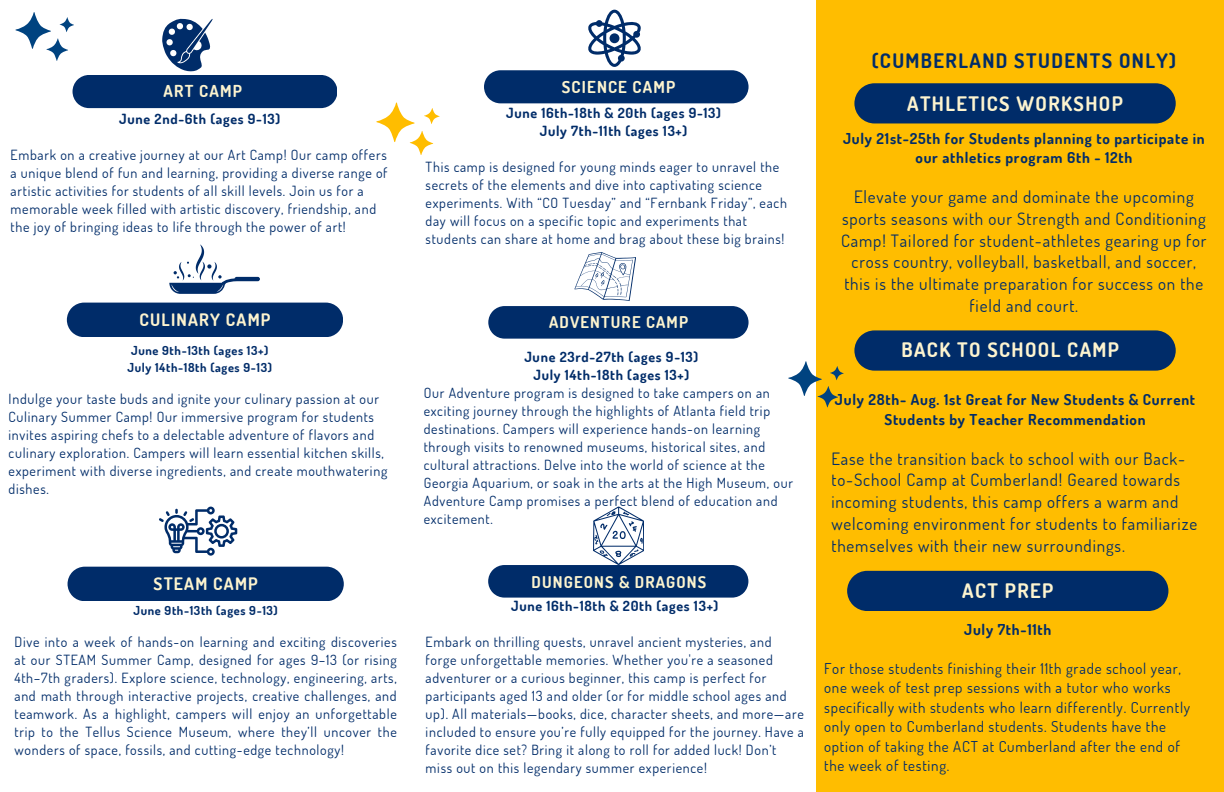
<style>
.page{position:relative;width:1224px;height:792px;background:#fff}
.page>*{position:absolute;margin:0;border:0;box-sizing:border-box;transform-origin:0 0}
.t1{font:700 20px "Dosis";letter-spacing:.07em;color:#fdf4cf}
.t2{font:700 20px "Dosis";letter-spacing:.07em;color:#002c69}
.t3{font:700 17.2px "Dosis";letter-spacing:.07em;color:#fdf4cf}
.t4{font:17px/21.8px "Dosis";letter-spacing:.05em;color:#002c69}
.t5{font:700 16.5px "Dosis";letter-spacing:.07em;color:#fdf4cf}
.t6{font:700 16.2px "Dosis";letter-spacing:.07em;color:#fdf4cf}
.t7{font:15px/19.5px "Dosis";letter-spacing:.05em;color:#002c69}
.t8{font:700 15px/19.5px "Dosis";letter-spacing:.05em;color:#002c69;text-align:center}
.t9{font:14px/18px "Dosis";letter-spacing:.05em;color:#002c69}
.t10{font:700 14px/18px "Dosis";letter-spacing:.05em;color:#002c69;text-align:center}
.t11{font:700 12.4px/16.1px "Dosis";letter-spacing:.05em;color:#002c69}
</style>
<div class="page">
<div style="left:816px;top:0;width:408px;height:792px;background:#ffbd00"></div>
<svg style="left:376px;top:102px;width:63px;height:53px"></svg>
<svg style="left:788px;top:361px;width:56px;height:46px"></svg>
<svg style="left:854px;top:330px;width:322px;height:41px;background:#0c3263"></svg>
<div style="left:854px;top:83px;width:322px;height:40px;background:#002c69"></div>
<svg style="left:484px;top:10px;width:264px;height:93px"></svg>
<div style="left:610px;top:33px;width:9px;height:10px;background:#002c69;border-radius:50%"></div>
<svg style="left:488px;top:252px;width:260px;height:87px"></svg>
<div style="left:847px;top:571px;width:321px;height:40px;background:#002c69"></div>
<svg style="left:169px;top:244px;width:91px;height:50px"></svg>
<div style="left:67px;top:303px;width:276px;height:34px;background:#002c69"></div>
<svg style="left:15px;top:12px;width:322px;height:96px"></svg>
<div style="left:68px;top:567px;width:276px;height:34px;background:#002c69"></div>
<svg style="left:159px;top:507px;width:78px;height:49px"></svg>
<svg style="left:488px;top:507px;width:260px;height:91px"></svg>
<p class="t5" style="left:164px;top:81px;width:80px">ART CAMP</p>
<p class="t10" style="left:119px;top:109px;width:163px">June 2nd-6th (ages 9-13)</p>
<p class="t9" style="left:11px;top:145px;width:378px">Embark on a creative journey at our Art Camp! Our camp offers a unique blend of fun and learning, providing a diverse range of artistic activities for students of all skill levels. Join us for a memorable week filled with artistic discovery, friendship, and the joy of bringing ideas to life through the power of art!</p>
<p class="t3" style="left:139px;top:309px;width:133px">CULINARY CAMP</p>
<p class="t11" style="left:127px;top:343px;width:146px">June 9th-13th (ages 13+)<br>July 14th-18th (ages 9-13)</p>
<p class="t9" style="left:9px;top:390px;width:380px">Indulge your taste buds and ignite your culinary passion at our Culinary Summer Camp! Our immersive program for students invites aspiring chefs to a delectable adventure of flavors and culinary exploration. Campers will learn essential kitchen skills, experiment with diverse ingredients, and create mouthwatering dishes.</p>
<p class="t3" style="left:154px;top:573px;width:106px">STEAM CAMP</p>
<p class="t11" style="left:133px;top:602px;width:146px">June 9th-13th (ages 9-13)</p>
<p class="t9" style="left:15px;top:632px;width:384px;text-align:justify">Dive into a week of hands-on learning and exciting discoveries at our STEAM Summer Camp, designed for ages 9–13 (or rising 4th–7th graders). Explore science, technology, engineering, arts, and math through interactive projects, creative challenges, and teamwork. As a highlight, campers will enjoy an unforgettable trip to the Tellus Science Museum, where they’ll uncover the wonders of space, fossils, and cutting-edge technology!</p>
<p class="t5" style="left:562px;top:76px;width:115px">SCIENCE CAMP</p>
<p class="t10" style="left:506px;top:103px;width:216px">June 16th-18th &amp; 20th (ages 9-13)<br>July 7th-11th (ages 13+)</p>
<p class="t9" style="left:426px;top:157px;width:363px">This camp is designed for young minds eager to unravel the secrets of the elements and dive into captivating science experiments. With “CO Tuesday” and “Fernbank Friday”, each day will focus on a specific topic and experiments that students can share at home and brag about these big brains!</p>
<p class="t6" style="left:549px;top:312px;width:140px">ADVENTURE CAMP</p>
<p class="t10" style="left:524px;top:348px;width:175px">June 23rd-27th (ages 9-13)<br>July 14th-18th (ages 13+)</p>
<p class="t9" style="left:424px;top:384px;width:371px">Our Adventure program is designed to take campers on an exciting journey through the highlights of Atlanta field trip destinations. Campers will experience hands-on learning through visits to renowned museums, historical sites, and cultural attractions. Delve into the world of science at the Georgia Aquarium, or soak in the arts at the High Museum, our Adventure Camp promises a perfect blend of education and excitement.</p>
<p class="t6" style="left:532px;top:572px;width:176px">DUNGEONS &amp; DRAGONS</p>
<p class="t10" style="left:511px;top:596px;width:209px">June 16th-18th &amp; 20th (ages 13+)</p>
<p class="t9" style="left:426px;top:632px;width:380px">Embark on thrilling quests, unravel ancient mysteries, and forge unforgettable memories. Whether you're a seasoned adventurer or a curious beginner, this camp is perfect for participants aged 13 and older (or for middle school ages and up). All materials—books, dice, character sheets, and more—are included to ensure you’re fully equipped for the journey. Have a favorite dice set? Bring it along to roll for added luck! Don’t miss out on this legendary summer experience!</p>
<h1 class="t2" style="left:872px;top:47px;width:306px">(CUMBERLAND STUDENTS ONLY)</h1>
<h1 class="t1" style="left:907px;top:90px;width:217px">ATHLETICS WORKSHOP</h1>
<p class="t8" style="left:843px;top:128px;width:363px">July 21st-25th for Students planning to participate in our athletics program 6th - 12th</p>
<p class="t4" style="left:841px;top:186px;width:367px;text-align:center">Elevate your game and dominate the upcoming sports seasons with our Strength and Conditioning Camp! Tailored for student-athletes gearing up for cross country, volleyball, basketball, and soccer, this is the ultimate preparation for success on the field and court.</p>
<h1 class="t1" style="left:901px;top:336px;width:219px">BACK TO SCHOOL CAMP</h1>
<p class="t8" style="left:835px;top:390px;width:362px">July 28th- Aug. 1st Great for New Students &amp; Current<br>Students by Teacher Recommendation</p>
<p class="t4" style="left:831px;top:447px;width:367px">Ease the transition back to school with our Back&shy;to-School Camp at Cumberland! Geared towards incoming students, this camp offers a warm and welcoming environment for students to familiarize themselves with their new surroundings.</p>
<h1 class="t1" style="left:962px;top:578px;width:93px">ACT PREP</h1>
<p class="t8" style="left:964px;top:619px;width:89px">July 7th-11th</p>
<p class="t7" style="left:824px;top:658px;width:367px">For those students finishing their 11th grade school year, one week of test prep sessions with a tutor who works specifically with students who learn differently. Currently only open to Cumberland students. Students have the option of taking the ACT at Cumberland after the end of the week of testing.</p>
</div>
